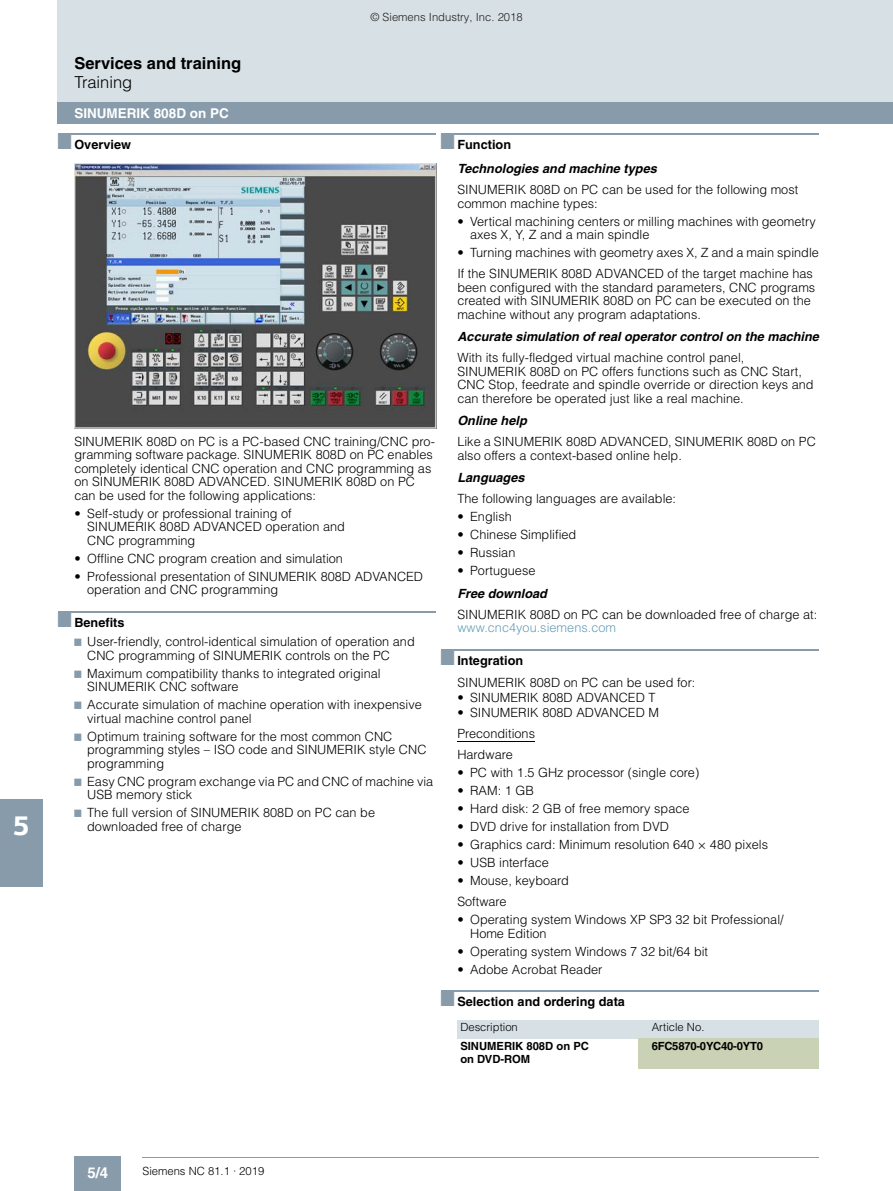
<style>
.page{position:relative;width:893px;height:1191px;background:#fff}
.page>*{position:absolute;margin:0;border:0;box-sizing:border-box;transform-origin:0 0}
.t1{font:900 27px "Siemens Sans";color:#fff}
.t2{font:700 16.5px "Helvetica";color:#000}
.t3{font:300 16.5px "Helvetica";color:#000}
.t4{font:700 15px "Helvetica";color:#fff}
.t5{font:700 13.5px "Helvetica";color:#fff}
.t6{font:300 12.75px/13.5px "Helvetica";letter-spacing:.005em;color:#000}
.t7{font:italic 700 12.75px/24px "Helvetica";letter-spacing:.005em;color:#000}
.t8{font:700 12.75px "Helvetica";color:#000}
.t9{font:300 12.75px "Helvetica";letter-spacing:.005em;color:#659fb7}
.t10{font:700 11.25px/12px "Helvetica";letter-spacing:-.005em;color:#000}
.t11{font:300 11.25px "Helvetica";color:#000}
.t12{font:300 11.25px "Helvetica";color:#231f20}
.s1{color:#879baa}
.s2{font-style:normal}
.s3{font-weight:700}
.s4{font-family:"I Center";font-weight:500;font-size:10.5px;color:#879baa}
</style>
<div class="page">
<div style="left:57px;top:102px;width:835px;height:22px;background:#879baa"></div>
<div style="left:57px;top:0;width:835px;height:102px;background:#d7e1e5"></div>
<div style="left:74px;top:1157px;width:47px;height:34px;background:#879baa"></div>
<div style="left:0;top:800px;width:42px;height:87px;background:#879baa"></div>
<hr style="left:142px;top:1157px;width:677px;height:1px;background:#879baa">
<hr style="left:58px;top:134px;width:378px;height:1px;background:#879baa">
<hr style="left:58px;top:611px;width:378px;height:1px;background:#879baa">
<hr style="left:441px;top:134px;width:378px;height:1px;background:#879baa">
<hr style="left:441px;top:649px;width:378px;height:2px;background:#879baa">
<hr style="left:457px;top:741px;width:78px;height:1px;background:#000">
<hr style="left:441px;top:991px;width:378px;height:1px;background:#879baa">
<img style="left:74px;top:163px;width:362px;height:266px">
<div style="left:457px;top:1020px;width:170px;height:19px;background:#d7e1e5"></div>
<div style="left:627px;top:1020px;width:192px;height:19px;background:#d7e1e5"></div>
<div style="left:638px;top:1039px;width:181px;height:30px;background:#c9d2b4"></div>
<h1 class="t1" style="left:13px;top:809px;width:19px">5</h1>
<p class="t12" style="left:370px;top:13px;width:154px">© Siemens Industry, Inc. 2018</p>
<p class="t2" style="left:74px;top:57px;width:168px">Services and training</p>
<p class="t3" style="left:74px;top:76px;width:59px">Training</p>
<p class="t5" style="left:74px;top:108px;width:156px">SINUMERIK 808D on PC</p>
<p class="t8" style="left:57px;top:140px;width:75px"><span class="s1">■</span> Overview</p>
<p class="t7" style="left:457px;top:134px;width:201px;text-indent:-17px"><span class="s1">■</span> <span class="s2">Function<br></span>Technologies and machine types</p>
<p class="t6" style="left:457px;top:184px;width:342px">SINUMERIK 808D on PC can be used for the following most common machine types:</p>
<p class="t6" style="left:470px;top:216px;width:347px;text-indent:-13px">• Vertical machining centers or milling machines with geometry axes X, Y, Z and a main spindle</p>
<p class="t6" style="left:457px;top:243px;width:363px;line-height:21px">• Turning machines with geometry axes X, Z and a main spindle<br>If the SINUMERIK 808D ADVANCED of the target machine has</p>
<p class="t6" style="left:457px;top:282px;width:359px">been configured with the standard parameters, CNC programs created with SINUMERIK 808D on PC can be executed on the machine without any program adaptations.</p>
<p class="t7" style="left:457px;top:326px;width:363px">Accurate simulation of real operator control on the machine</p>
<p class="t6" style="left:457px;top:352px;width:358px">With its fully-fledged virtual machine control panel, SINUMERIK 808D on PC offers functions such as CNC Start, CNC Stop, feedrate and spindle override or direction keys and can therefore be operated just like a real machine.</p>
<p class="t7" style="left:457px;top:410px;width:71px">Online help</p>
<p class="t6" style="left:457px;top:436px;width:360px">Like a SINUMERIK 808D ADVANCED, SINUMERIK 808D on PC also offers a context-based online help.</p>
<p class="t7" style="left:457px;top:467px;width:69px">Languages</p>
<p class="t6" style="left:457px;top:493px;width:220px">The following languages are available:</p>
<p class="t6" style="left:457px;top:511px;width:56px">• English</p>
<p class="t6" style="left:457px;top:529px;width:120px">• Chinese Simplified</p>
<p class="t6" style="left:457px;top:547px;width:60px">• Russian</p>
<p class="t6" style="left:457px;top:565px;width:80px">• Portuguese</p>
<p class="t7" style="left:457px;top:583px;width:91px">Free download</p>
<p class="t6" style="left:457px;top:609px;width:361px">SINUMERIK 808D on PC can be downloaded free of charge at:</p>
<p class="t9" style="left:457px;top:623px;width:160px">www.cnc4you.siemens.com</p>
<p class="t6" style="left:457px;top:650px;width:239px;line-height:22.5px;text-indent:-17px"><span class="s1">■</span> <span class="s3">Integration<br></span>SINUMERIK 808D on PC can be used for:</p>
<p class="t6" style="left:457px;top:692px;width:200px">• SINUMERIK 808D ADVANCED T</p>
<p class="t6" style="left:457px;top:704px;width:203px;line-height:21px">• SINUMERIK 808D ADVANCED M<br>Preconditions<br>Hardware</p>
<p class="t6" style="left:457px;top:767px;width:243px">• PC with 1.5 GHz processor (single core)</p>
<p class="t6" style="left:457px;top:785px;width:78px">• RAM: 1 GB</p>
<p class="t6" style="left:457px;top:803px;width:234px">• Hard disk: 2 GB of free memory space</p>
<p class="t6" style="left:457px;top:821px;width:213px">• DVD drive for installation from DVD</p>
<p class="t6" style="left:457px;top:839px;width:312px">• Graphics card: Minimum resolution 640 × 480 pixels</p>
<p class="t6" style="left:457px;top:857px;width:93px">• USB interface</p>
<p class="t6" style="left:457px;top:871px;width:113px;line-height:21px">• Mouse, keyboard<br>Software</p>
<p class="t6" style="left:470px;top:914px;width:315px;text-indent:-13px">• Operating system Windows XP SP3 32 bit Professional/<br>Home Edition</p>
<p class="t6" style="left:457px;top:946px;width:252px">• Operating system Windows 7 32 bit/64 bit</p>
<p class="t6" style="left:457px;top:964px;width:147px">• Adobe Acrobat Reader</p>
<p class="t8" style="left:440px;top:997px;width:186px"><span class="s1">■</span> Selection and ordering data</p>
<p class="t11" style="left:460px;top:1023px;width:59px">Description</p>
<p class="t11" style="left:651px;top:1023px;width:54px">Article No.</p>
<p class="t10" style="left:460px;top:1042px;width:130px">SINUMERIK 808D on PC on DVD-ROM</p>
<p class="t10" style="left:651px;top:1042px;width:113px">6FC5870-0YC40-0YT0</p>
<p class="t6" style="left:74px;top:436px;width:362px">SINUMERIK 808D on PC is a PC-based CNC training/CNC pro&shy;gramming software package. SINUMERIK 808D on PC enables completely identical CNC operation and CNC programming as on SINUMERIK 808D ADVANCED. SINUMERIK 808D on PC can be used for the following applications:</p>
<p class="t6" style="left:87px;top:508px;width:259px;text-indent:-13px">• Self-study or professional training of<br>SINUMERIK 808D ADVANCED operation and<br>CNC programming</p>
<p class="t6" style="left:74px;top:553px;width:270px">• Offline CNC program creation and simulation</p>
<p class="t6" style="left:87px;top:571px;width:337px;text-indent:-13px">• Professional presentation of SINUMERIK 808D ADVANCED operation and CNC programming</p>
<p class="t6" style="left:74px;top:614px;width:342px;line-height:19.5px;text-indent:-17px"><span class="s1">■</span> <span class="s3">Benefits<br></span><span class="s4">7</span> User-friendly, control-identical simulation of operation and</p>
<p class="t6" style="left:74px;top:647px;width:317px;line-height:18px;text-indent:13px">CNC programming of SINUMERIK controls on the PC<br><span class="s4">7</span> Maximum compatibility thanks to integrated original</p>
<p class="t6" style="left:74px;top:679px;width:349px;line-height:18px;text-indent:13px">SINUMERIK CNC software<br><span class="s4">7</span> Accurate simulation of machine operation with inexpensive</p>
<p class="t6" style="left:74px;top:710px;width:319px;line-height:18px;text-indent:13px">virtual machine control panel<br><span class="s4">7</span> Optimum training software for the most common CNC</p>
<p class="t6" style="left:87px;top:744px;width:341px">programming styles – ISO code and SINUMERIK style CNC programming</p>
<p class="t6" style="left:87px;top:776px;width:347px;text-indent:-13px"><span class="s4">7</span> Easy CNC program exchange via PC and CNC of machine via<br>USB memory stick</p>
<p class="t6" style="left:87px;top:807px;width:289px;text-indent:-13px"><span class="s4">7</span> The full version of SINUMERIK 808D on PC can be downloaded free of charge</p>
<p class="t4" style="left:87px;top:1167px;width:22px">5/4</p>
<p class="t11" style="left:142px;top:1167px;width:123px">Siemens NC 81.1 · 2019</p>
</div>
